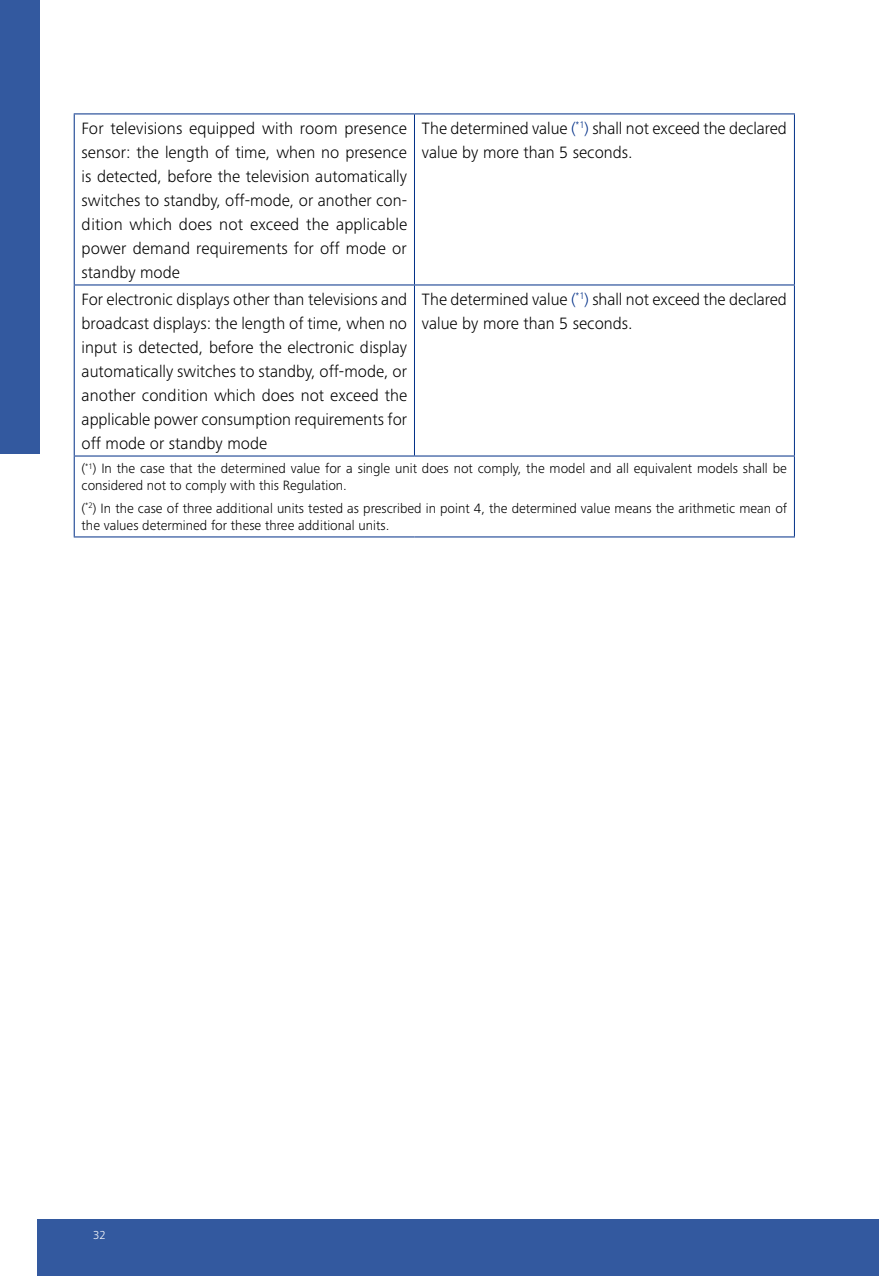
<style>
.page{position:relative;width:879px;height:1276px;background:#fff}
.page>*{position:absolute;margin:0;border:0;box-sizing:border-box;transform-origin:0 0}
.t1{font:300 17px/24px "Frutiger Next Pro";color:#000;text-align:justify}
.t2{font:300 14px/16.8px "Frutiger Next Pro";color:#000}
.t3{font:300 12px "Frutiger Next Pro";color:#fff}
.s1{color:#002f87}
</style>
<div class="page">
<hr style="left:74px;top:113px;width:340px;height:1px;background:#002f87">
<hr style="left:74px;top:114px;width:1px;height:170px;background:#002f87">
<hr style="left:414px;top:113px;width:381px;height:1px;background:#002f87">
<hr style="left:414px;top:114px;width:1px;height:170px;background:#002f87">
<hr style="left:794px;top:114px;width:1px;height:170px;background:#002f87">
<hr style="left:74px;top:284px;width:340px;height:1px;background:#002f87">
<hr style="left:74px;top:285px;width:1px;height:170px;background:#002f87">
<hr style="left:414px;top:284px;width:381px;height:1px;background:#002f87">
<hr style="left:414px;top:285px;width:1px;height:170px;background:#002f87">
<hr style="left:794px;top:285px;width:1px;height:170px;background:#002f87">
<hr style="left:74px;top:455px;width:340px;height:1px;background:#002f87">
<hr style="left:74px;top:456px;width:1px;height:80px;background:#002f87">
<hr style="left:414px;top:455px;width:381px;height:1px;background:#002f87">
<hr style="left:794px;top:456px;width:1px;height:80px;background:#002f87">
<hr style="left:74px;top:536px;width:340px;height:1px;background:#002f87">
<hr style="left:414px;top:536px;width:381px;height:1px;background:#002f87">
<div style="left:38px;top:1219px;width:841px;height:57px;background:#33599f"></div>
<div style="left:0;top:0;width:40px;height:454px;background:#33599f"></div>
<p class="t1" style="left:82px;top:116px;width:327px">For televisions equipped with room presence sensor: the length of time, when no presence is detected, before the television automatically switches to standby, off-mode, or another con&shy;dition which does not exceed the applicable power demand requirements for off mode or standby mode</p>
<p class="t1" style="left:422px;top:116px;width:366px">The determined value <span class="s1">(</span><sup>*1</sup><span class="s1">)</span> shall not exceed the declared value by more than 5 seconds.</p>
<p class="t1" style="left:82px;top:287px;width:327px">For electronic displays other than televisions and broadcast displays: the length of time, when no input is detected, before the electronic display automatically switches to standby, off-mode, or another condition which does not exceed the applicable power consumption requirements for off mode or standby mode</p>
<p class="t1" style="left:422px;top:287px;width:366px">The determined value <span class="s1">(</span><sup>*1</sup><span class="s1">)</span> shall not exceed the declared value by more than 5 seconds.</p>
<p class="t2" style="left:82px;top:460px;width:707px">(<sup>*1</sup>) In the case that the determined value for a single unit does not comply, the model and all equivalent models shall be considered not to comply with this Regulation.</p>
<p class="t2" style="left:82px;top:500px;width:707px">(<sup>*2</sup>) In the case of three additional units tested as prescribed in point 4, the determined value means the arithmetic mean of the values determined for these three additional units.</p>
<p class="t3" style="left:93px;top:1227px;width:14px">32</p>
</div>
